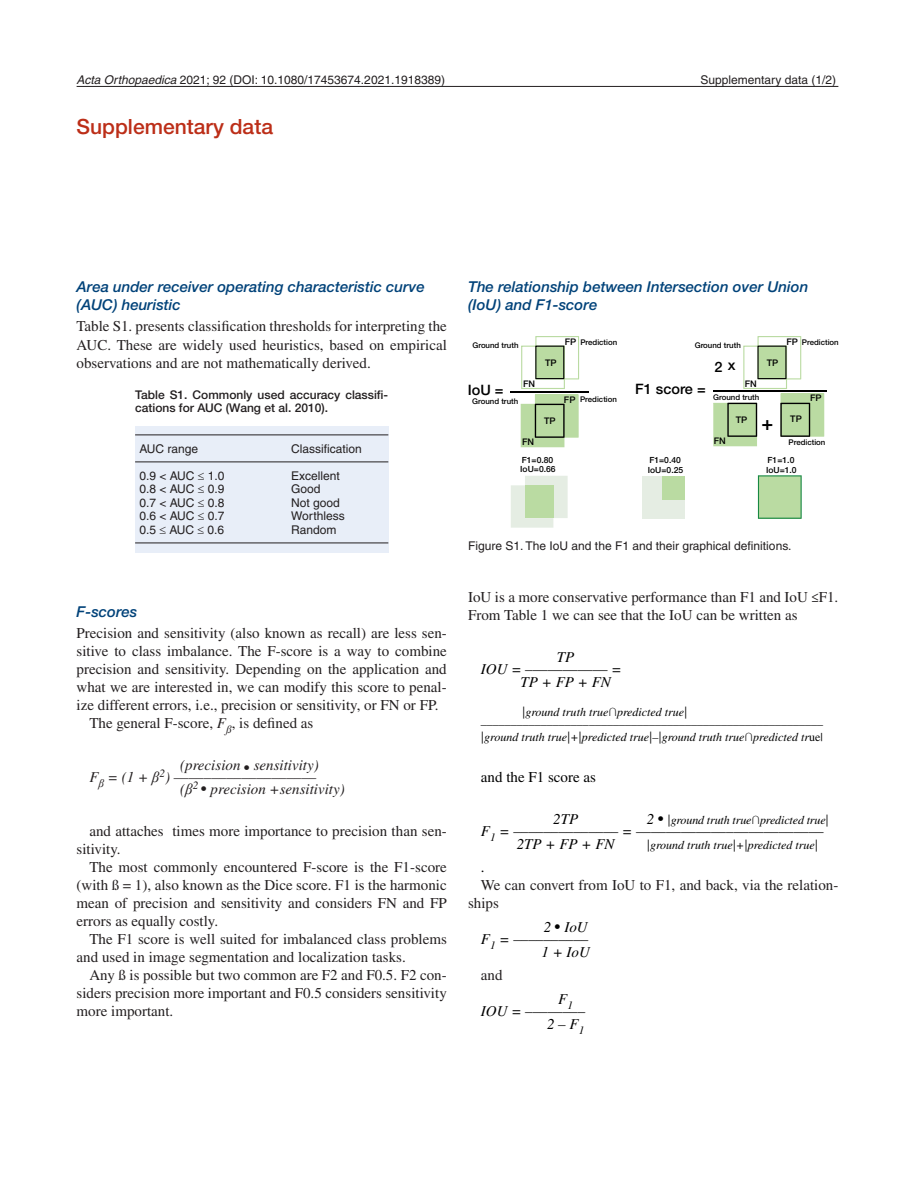
<style>
.page{position:relative;width:915px;height:1191px;background:#fff}
.page>*{position:absolute;margin:0;border:0;box-sizing:border-box;transform-origin:0 0}
.t1{font:500 21px "Helvetica Neue LTW1 G";color:#bc2e18}
.t2{font:500 19.65px "Helvetica Neue LTW1 G";color:#000}
.t3{font:15px/18px "Times LT Std";color:#231f20}
.t4{font:italic 500 15px/18px "Helvetica Neue LTW1 G";color:#004279}
.t5{font:italic 15px/12px "Times LT Std";color:#000}
.t6{font:italic 15px "Times LT Std";color:#231f20}
.t7{font:15px "Times LT Std";color:#000}
.t8{font:500 14.4px "Helvetica Neue LTW1 G";color:#000}
.t9{font:12px "Helvetica";color:#231f20}
.t10{font:italic 12px/12px "Times LT Std";color:#000}
.t11{font:500 12px/13.5px "Helvetica Neue LTW1 G";color:#231f20}
.t12{font:500 9.15px "Helvetica Neue LTW1 G";color:#000}
.t13{font:500 8.55px/9.8px "Helvetica Neue LTW1 G";color:#000}
.t14{font:500 7.8px "Helvetica Neue LTW1 G";color:#000}
.s1{font-style:italic}
.s2{font-family:"Helvetica";font-style:normal}
.s3{font-family:"Times New Roman"}
.s4{font-style:normal}
.s5{font-size:15px}
.s6{font-family:"Helvetica";font-style:normal;font-size:15px}
</style>
<div class="page">
<hr style="left:77px;top:86px;width:761px;height:1px;background:#231f20">
<div style="left:135px;top:426px;width:253px;height:127px;background:#e8eef8"></div>
<hr style="left:135px;top:434px;width:253px;height:1px;background:#231f20">
<hr style="left:135px;top:461px;width:253px;height:1px;background:#231f20">
<hr style="left:135px;top:542px;width:253px;height:1px;background:#231f20">
<svg style="left:511px;top:476px;width:56px;height:51px;background:#e7efe5"></svg>
<svg style="left:757px;top:475px;width:44px;height:44px;background:#aed59c"></svg>
<div style="left:525px;top:485px;width:28px;height:33px;background:#badba2"></div>
<div style="left:642px;top:476px;width:43px;height:42px;background:#e5ede3"></div>
<div style="left:662px;top:476px;width:23px;height:24px;background:#badba2"></div>
<svg style="left:520px;top:336px;width:59px;height:111px"></svg>
<svg style="left:713px;top:336px;width:111px;height:110px"></svg>
<hr style="left:509px;top:391px;width:79px;height:1px;background:#000">
<hr style="left:712px;top:390px;width:114px;height:2px;background:#000">
<p class="t9" style="left:77px;top:72px;width:370px"><span class="s1">Acta Orthopaedica</span> 2021; 92 (DOI: 10.1080/17453674.2021.1918389)</p>
<p class="t9" style="left:700px;top:72px;width:137px">Supplementary data (1/2)</p>
<h1 class="t1" style="left:77px;top:114px;width:198px">Supplementary data</h1>
<p class="t4" style="left:77px;top:278px;width:349px">Area under receiver operating characteristic curve (AUC) heuristic</p>
<p class="t3" style="left:77px;top:317px;width:371px;text-align:justify">Table S1. presents classification thresholds for interpreting the AUC. These are widely used heuristics, based on empirical observations and are not mathematically derived.</p>
<p class="t11" style="left:135px;top:388px;width:254px">Table S1. Commonly used accuracy classifi&shy;cations for AUC (Wang et al. 2010).</p>
<p class="t9" style="left:139px;top:442px;width:60px">AUC range</p>
<p class="t9" style="left:291px;top:442px;width:72px">Classification</p>
<p class="t9" style="left:139px;top:469px;width:87px">0.9 &lt; AUC ≤ 1.0</p>
<p class="t9" style="left:291px;top:469px;width:50px">Excellent</p>
<p class="t9" style="left:139px;top:482px;width:87px">0.8 &lt; AUC ≤ 0.9</p>
<p class="t9" style="left:291px;top:482px;width:31px">Good</p>
<p class="t9" style="left:139px;top:496px;width:87px">0.7 &lt; AUC ≤ 0.8</p>
<p class="t9" style="left:291px;top:496px;width:50px">Not good</p>
<p class="t9" style="left:139px;top:509px;width:87px">0.6 &lt; AUC ≤ 0.7</p>
<p class="t9" style="left:291px;top:509px;width:55px">Worthless</p>
<p class="t9" style="left:139px;top:523px;width:86px">0.5 ≤ AUC ≤ 0.6</p>
<p class="t9" style="left:291px;top:523px;width:47px">Random</p>
<p class="t4" style="left:77px;top:602px;width:62px">F-scores</p>
<p class="t3" style="left:77px;top:623px;width:371px">Precision and sensitivity (also known as recall) are less sen-</p>
<p class="t3" style="left:77px;top:641px;width:371px">sitive to class imbalance. The F-score is a way to combine</p>
<p class="t3" style="left:77px;top:659px;width:371px">precision and sensitivity. Depending on the application and</p>
<p class="t3" style="left:77px;top:677px;width:371px">what we are interested in, we can modify this score to penal-</p>
<p class="t3" style="left:77px;top:695px;width:363px">ize different errors, i.e., precision or sensitivity, or FN or FP.</p>
<p class="t3" style="left:89px;top:713px;width:225px">The general F-score, <span class="s1">F</span><sub>ß</sub>, is defined as</p>
<p class="t6" style="left:180px;top:756px;width:140px">(precision <span class="s2">•</span> sensitivity)</p>
<p class="t6" style="left:89px;top:768px;width:228px">F<sub>β</sub> = (1 + <span class="s3">β</span><sup>2</sup>) –––––––––––––––––––</p>
<p class="t6" style="left:180px;top:780px;width:166px">(<span class="s3">β</span><sup>2</sup> <span class="s2">•</span> precision +sensitivity)</p>
<p class="t3" style="left:77px;top:821px;width:371px;text-indent:13px">and attaches times more importance to precision than sen&shy;sitivity.</p>
<p class="t3" style="left:77px;top:857px;width:371px;text-align:justify;text-indent:13px">The most commonly encountered F-score is the F1-score (with ß = 1), also known as the Dice score. F1 is the harmonic mean of precision and sensitivity and considers FN and FP errors as equally costly.</p>
<p class="t3" style="left:77px;top:929px;width:371px;text-indent:13px">The F1 score is well suited for imbalanced class problems and used in image segmentation and localization tasks.</p>
<p class="t3" style="left:77px;top:965px;width:371px;text-align:justify;text-indent:13px">Any ß is possible but two common are F2 and F0.5. F2 con&shy;siders precision more important and F0.5 considers sensitivity more important.</p>
<p class="t4" style="left:468px;top:278px;width:341px">The relationship between Intersection over Union (IoU) and F1-score</p>
<p class="t12" style="left:564px;top:336px;width:13px">FP</p>
<p class="t12" style="left:786px;top:336px;width:13px">FP</p>
<p class="t14" style="left:472px;top:340px;width:48px">Ground truth</p>
<p class="t14" style="left:580px;top:338px;width:38px">Prediction</p>
<p class="t14" style="left:694px;top:340px;width:48px">Ground truth</p>
<p class="t14" style="left:801px;top:338px;width:38px">Prediction</p>
<p class="t12" style="left:545px;top:357px;width:13px">TP</p>
<p class="t8" style="left:714px;top:358px;width:10px">2</p>
<p class="t8" style="left:727px;top:357px;width:9px">x</p>
<p class="t12" style="left:766px;top:357px;width:13px">TP</p>
<p class="t12" style="left:523px;top:378px;width:14px">FN</p>
<p class="t12" style="left:744px;top:378px;width:14px">FN</p>
<p class="t8" style="left:635px;top:380px;width:72px">F1 score =</p>
<p class="t8" style="left:467px;top:381px;width:37px">IoU =</p>
<p class="t14" style="left:472px;top:397px;width:48px">Ground truth</p>
<p class="t14" style="left:580px;top:394px;width:38px">Prediction</p>
<p class="t14" style="left:713px;top:392px;width:48px">Ground truth</p>
<p class="t12" style="left:563px;top:394px;width:13px">FP</p>
<p class="t12" style="left:544px;top:415px;width:13px">TP</p>
<p class="t12" style="left:735px;top:414px;width:13px">TP</p>
<p class="t12" style="left:790px;top:413px;width:13px">TP</p>
<h2 class="t2" style="left:761px;top:411px;width:13px">+</h2>
<p class="t12" style="left:809px;top:393px;width:13px">FP</p>
<p class="t12" style="left:522px;top:436px;width:14px">FN</p>
<p class="t13" style="left:520px;top:455px;width:37px">F1=0.80<br>IoU=0.66</p>
<p class="t13" style="left:647px;top:455px;width:37px">F1=0.40<br>IoU=0.25</p>
<p class="t12" style="left:713px;top:435px;width:14px">FN</p>
<p class="t14" style="left:788px;top:438px;width:38px">Prediction</p>
<p class="t13" style="left:765px;top:455px;width:32px">F1=1.0<br>IoU=1.0</p>
<p class="t9" style="left:468px;top:539px;width:325px">Figure S1. The IoU and the F1 and their graphical definitions.</p>
<p class="t3" style="left:468px;top:587px;width:371px">IoU is a more conservative performance than F1 and IoU ≤F1.<br>From Table 1 we can see that the IoU can be written as</p>
<p class="t5" style="left:480px;top:650px;width:142px;text-indent:76px">TP<br>IOU = ––––––––––– =</p>
<p class="t5" style="left:520px;top:676px;width:92px">TP + FP + FN</p>
<p class="t10" style="left:480px;top:705px;width:343px;text-indent:41px">|ground truth true<span class="s3">∩</span>predicted true| –––––––––––––––––––––––––––––––––––––––––––––––––––––––––</p>
<p class="t10" style="left:480px;top:731px;width:343px">|ground truth true|+|predicted true|–|ground truth true<span class="s3">∩</span>predicted tr<span class="s4">ue|</span></p>
<p class="t7" style="left:480px;top:768px;width:116px">and the F1 score as</p>
<p class="t5" style="left:553px;top:812px;width:27px">2TP</p>
<p class="t10" style="left:646px;top:813px;width:183px"><span class="s5">2</span> <span class="s6">•</span> |ground truth true<span class="s3">∩</span>predicted true|</p>
<p class="t5" style="left:516px;top:824px;width:308px;line-height:13.5px;text-indent:-36px">F<sub>1</sub> = –––––––––––––– = –––––––––––––––––––––––––<br>2TP + FP + FN</p>
<p class="t10" style="left:646px;top:839px;width:173px">|ground truth true|+|predicted true|</p>
<p class="t7" style="left:480px;top:858px;width:5px">.</p>
<p class="t3" style="left:468px;top:875px;width:371px;text-indent:13px">We can convert from IoU to F1, and back, via the relation&shy;ships</p>
<p class="t5" style="left:480px;top:920px;width:109px;text-align:right">2 <span class="s2">•</span> IoU<br>F<sub>1</sub> = ––––––––––</p>
<p class="t5" style="left:541px;top:946px;width:50px">1 + IoU</p>
<p class="t3" style="left:480px;top:965px;width:23px">and</p>
<p class="t5" style="left:480px;top:992px;width:106px;text-indent:77px">F<sub>1<br></sub>IOU = ––––––––</p>
<p class="t5" style="left:547px;top:1018px;width:39px">2 – F<sub>1</sub></p>
</div>
